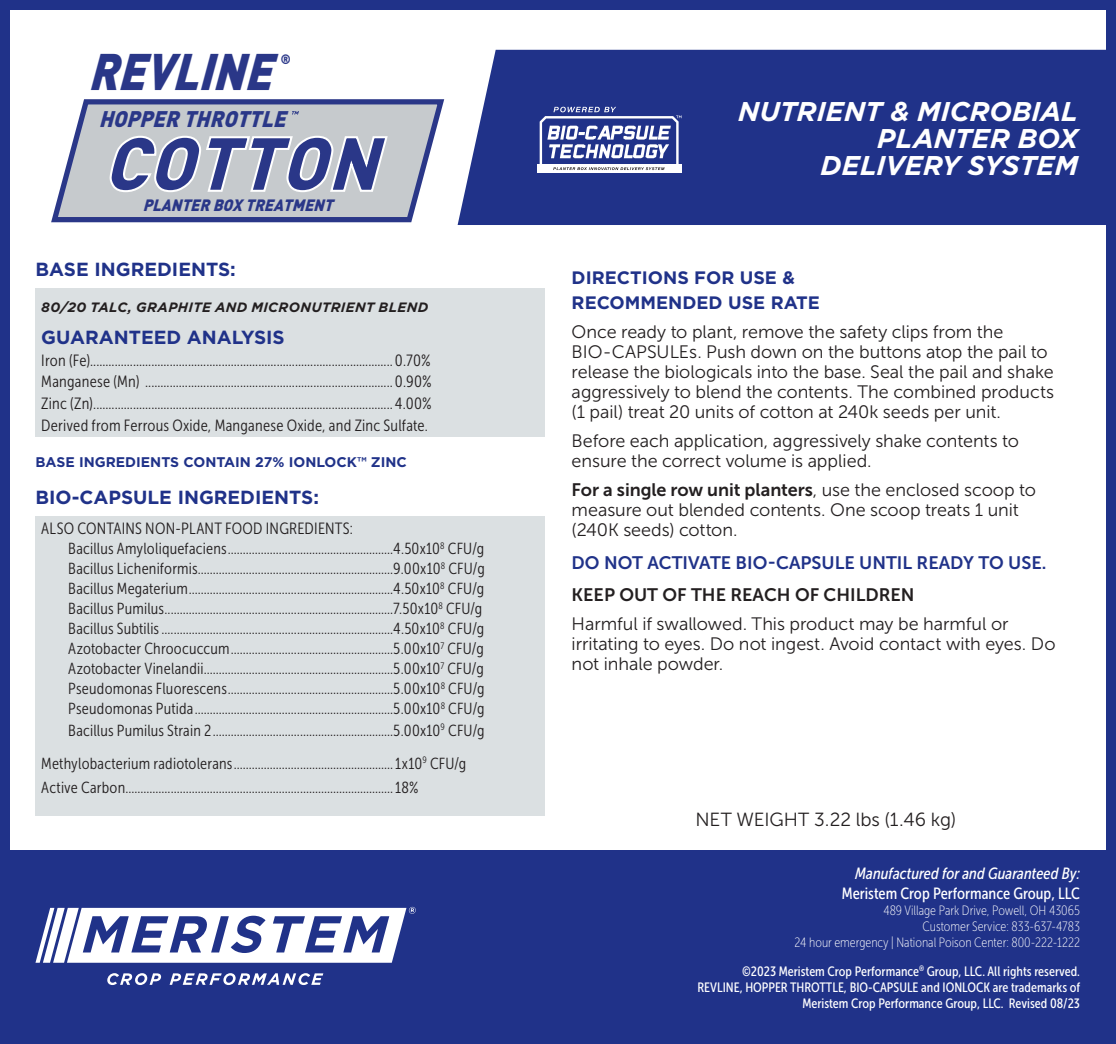
<style>
.page{position:relative;width:1116px;height:1044px;background:#fff}
.page>*{position:absolute;margin:0;border:0;box-sizing:border-box;transform-origin:0 0}
.t1{font:italic 900 75.2px "DIN";color:#2a3788}
.t2{font:italic 900 50.8px "DIN";color:#2a3788;scale:.89 1}
.LB_H1{font:italic 700 27px/27px "Gotham";color:#fff;text-align:right}
.t3{font:italic 900 22.4px "DIN";color:#2a3788;scale:.93 1}
.LB_S1{font:700 19px "Gotham";color:#203289}
.LB_Body_Copy{font:19px "Museo Sans 300";letter-spacing:-.005em;color:#231f20}
.LB_Body_Copy-2{font:18px/20px "Museo Sans 300";letter-spacing:-.005em;color:#231f20}
.LB_S1-2{font:18px/32.6px "Museo Sans 700";color:#203289}
.LB_S1-3{font:700 18px/24.4px "Gotham";color:#203289}
.LB_Anaylsis{font:16.2px "Museo Sans Cond 300";letter-spacing:.015em;color:#231f20}
.LB_Copyright_Disclaimer{font:16.2px "Museo Sans Cond 500";color:#fff}
.t4{font:italic 16.2px "Museo Sans Cond 500";color:#fff}
.t5{font:italic 900 16.2px "DIN";color:#2a3788;scale:.93 1}
.TS_Analysis2{font:16px "Museo Sans Cond 300";letter-spacing:.01em;color:#231f20}
.TS_Analysis1{font:16px "Museo Sans Cond 300";letter-spacing:.015em;color:#231f20}
.LB_S1-4{font:700 14px "Gotham";color:#203289}
.LB_Copyright_Disclaimer-2{font:13.6px/16.2px "Museo Sans Cond 500";color:#fff;text-align:right}
.LB_Copyright_Disclaimer-3{font:13.6px "Museo Sans Cond 100";color:#fff}
.LB_H1-2{font:italic 700 13.6px "Gotham";letter-spacing:.025em;color:#231f20}
.t6{font:900 13.4px "DIN";color:#2a3788;scale:.89 1}
.s1{font-family:"Museo Sans 700"}
.s2{color:#231f20}
</style>
<div class="page">
<div style="left:0;top:0;width:1116px;height:1044px;border:10px solid #203289"></div>
<svg style="left:51px;top:99px;width:394px;height:124px"></svg>
<svg style="left:55px;top:102px;width:386px;height:118px;background:#bec3cb"></svg>
<div style="left:0;top:850px;width:1116px;height:185px;background:#203289"></div>
<div style="left:458px;top:50px;width:658px;height:175px;background:#203289"></div>
<div style="left:537px;top:165px;width:145px;height:8px;background:#fff"></div>
<svg style="left:540px;top:107px;width:142px;height:64px"></svg>
<svg style="left:107px;top:973px;width:54px;height:12px"></svg>
<svg style="left:170px;top:973px;width:153px;height:12px"></svg>
<svg style="left:35px;top:907px;width:381px;height:56px"></svg>
<div style="left:35px;top:516px;width:510px;height:299px;background:#dbe0e2"></div>
<div style="left:35px;top:288px;width:510px;height:149px;background:#dbe0e2"></div>
<p class="t2" style="left:88px;top:38px;width:227px">REVLINE</p>
<p class="t3" style="left:99px;top:104px;width:210px">HOPPERTHROTTLE</p>
<p class="t1" style="left:103px;top:113px;width:301px">COTTON</p>
<p class="t5" style="left:143px;top:195px;width:212px">PLANTERBOXTREATMENT</p>
<p class="t6" style="left:281px;top:50px;width:13px">®</p>
<p class="LB_S1" style="left:35px;top:259px;width:202px">BASE INGREDIENTS:</p>
<p class="LB_H1-2" style="left:41px;top:299px;width:389px">80/20 TALC, GRAPHITE AND MICRONUTRIENT BLEND</p>
<p class="LB_S1" style="left:41px;top:326px;width:245px">GUARANTEED ANALYSIS</p>
<p class="LB_Anaylsis" style="left:41px;top:351px;width:391px">Iron (Fe)................................................................................................... 0.70%</p>
<p class="LB_Anaylsis" style="left:41px;top:373px;width:392px">Manganese (Mn) ................................................................................. 0.90%</p>
<p class="LB_Anaylsis" style="left:41px;top:395px;width:392px">Zinc (Zn).................................................................................................. 4.00%</p>
<p class="LB_Anaylsis" style="left:41px;top:417px;width:388px">Derived from Ferrous Oxide, Manganese Oxide, and Zinc Sulfate.</p>
<p class="LB_S1-4" style="left:35px;top:453px;width:373px">BASE INGREDIENTS CONTAIN 27% IONLOCK™ ZINC</p>
<p class="LB_S1" style="left:35px;top:487px;width:285px">BIO-CAPSULE INGREDIENTS:</p>
<p class="LB_Anaylsis" style="left:41px;top:520px;width:313px">ALSO CONTAINS NON-PLANT FOOD INGREDIENTS:</p>
<p class="TS_Analysis2" style="left:68px;top:540px;width:417px">Bacillus Amyloliquefaciens.......................................................4.50x10<sup>8</sup> CFU/g</p>
<p class="TS_Analysis2" style="left:68px;top:560px;width:418px">Bacillus Licheniformis.................................................................9.00x10<sup>8</sup> CFU/g</p>
<p class="TS_Analysis2" style="left:68px;top:580px;width:417px">Bacillus Megaterium....................................................................4.50x10<sup>8</sup> CFU/g</p>
<p class="TS_Analysis2" style="left:68px;top:600px;width:416px">Bacillus Pumilus............................................................................7.50x10<sup>8</sup> CFU/g</p>
<p class="TS_Analysis2" style="left:68px;top:620px;width:417px">Bacillus Subtilis.............................................................................4.50x10<sup>8</sup> CFU/g</p>
<p class="TS_Analysis2" style="left:68px;top:640px;width:417px">Azotobacter Chroocuccum......................................................5.00x10<sup>7</sup> CFU/g</p>
<p class="TS_Analysis2" style="left:68px;top:660px;width:417px">Azotobacter Vinelandii...............................................................5.00x10<sup>7</sup> CFU/g</p>
<p class="TS_Analysis2" style="left:68px;top:680px;width:418px">Pseudomonas Fluorescens.......................................................5.00x10<sup>8</sup> CFU/g</p>
<p class="TS_Analysis2" style="left:68px;top:700px;width:418px">Pseudomonas Putida..................................................................5.00x10<sup>8</sup> CFU/g</p>
<p class="TS_Analysis2" style="left:68px;top:722px;width:418px">Bacillus Pumilus Strain 2............................................................5.00x10<sup>9</sup> CFU/g</p>
<p class="TS_Analysis1" style="left:41px;top:755px;width:427px">Methylobacterium radiotolerans.....................................................1x10<sup>9</sup> CFU/g</p>
<p class="TS_Analysis1" style="left:41px;top:779px;width:379px">Active Carbon.........................................................................................18%</p>
<p class="LB_H1" style="left:738px;top:97px;width:341px">NUTRIENT &amp; MICROBIAL<br>PLANTER BOX<br>DELIVERY SYSTEM</p>
<p class="LB_S1-3" style="left:572px;top:265px;width:250px">DIRECTIONS FOR USE &amp;<br>RECOMMENDED USE RATE</p>
<p class="LB_Body_Copy-2" style="left:572px;top:322px;width:484px">Once ready to plant, remove the safety clips from the BIO-CAPSULEs. Push down on the buttons atop the pail to release the biologicals into the base. Seal the pail and shake aggressively to blend the contents. The combined products (1 pail) treat 20 units of cotton at 240k seeds per unit.</p>
<p class="LB_Body_Copy-2" style="left:572px;top:431px;width:449px">Before each application, aggressively shake contents to ensure the correct volume is applied.</p>
<p class="LB_Body_Copy-2" style="left:572px;top:480px;width:466px"><span class="s1">For a single row unit planters</span>, use the enclosed scoop to measure out blended contents. One scoop treats 1 unit (240K seeds) cotton.</p>
<p class="LB_S1-2" style="left:572px;top:546px;width:476px">DO NOT ACTIVATE BIO-CAPSULE UNTIL READY TO USE.<br><span class="s2">KEEP OUT OF THE REACH OF CHILDREN</span></p>
<p class="LB_Body_Copy-2" style="left:572px;top:614px;width:485px">Harmful if swallowed. This product may be harmful or irritating to eyes. Do not ingest. Avoid contact with eyes. Do not inhale powder.</p>
<p class="LB_Body_Copy" style="left:695px;top:809px;width:262px">NET WEIGHT 3.22 lbs (1.46 kg)</p>
<p class="t4" style="left:855px;top:865px;width:226px">Manufactured for and Guaranteed By:</p>
<p class="LB_Copyright_Disclaimer" style="left:842px;top:884px;width:240px">Meristem Crop Performance Group, LLC</p>
<p class="LB_Copyright_Disclaimer-3" style="left:883px;top:903px;width:198px">489 Village Park Drive, Powell, OH 43065</p>
<p class="LB_Copyright_Disclaimer-3" style="left:923px;top:919px;width:159px">Customer Service: 833-637-4783</p>
<p class="LB_Copyright_Disclaimer-3" style="left:795px;top:935px;width:287px">24 hour emergency | National Poison Center: 800-222-1222</p>
<p class="LB_Copyright_Disclaimer-2" style="left:698px;top:963px;width:384px">©2023 Meristem Crop Performance<sup>®</sup> Group, LLC. All rights reserved.<br>REVLINE, HOPPER THROTTLE, BIO-CAPSULE and IONLOCK are trademarks of<br>Meristem Crop Performance Group, LLC. Revised 08/23</p>
</div>
